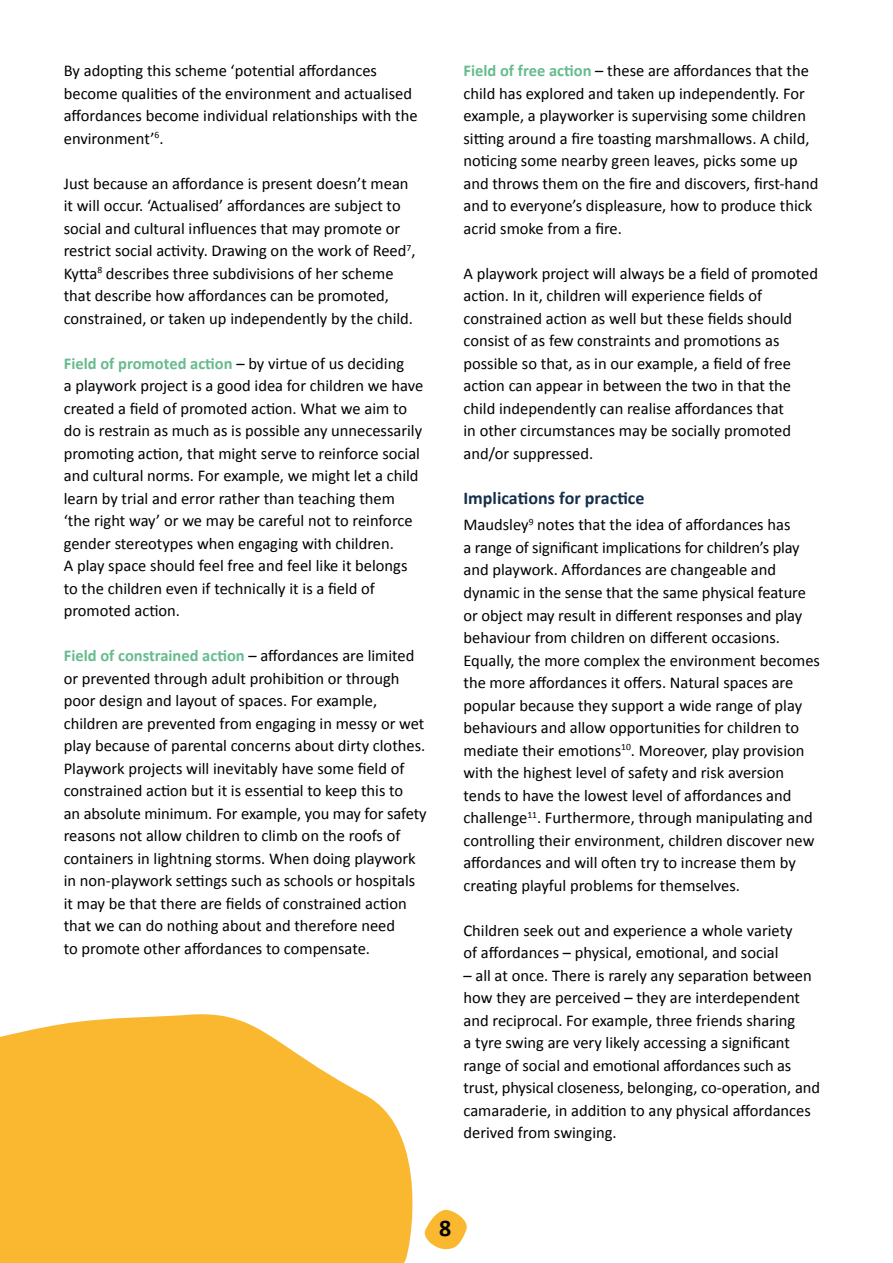
<style>
.page{position:relative;width:893px;height:1263px;background:#fff}
.page>*{position:absolute;margin:0;border:0;box-sizing:border-box;transform-origin:0 0}
.t1{font:700 24px "Calibri";color:#000}
.t2{font:700 18px "Calibri";color:#152f4c}
.t3{font:16.5px/22.5px "Calibri";color:#000}
.s1{font-weight:700;color:#67bb8d}
</style>
<div class="page">
<svg style="left:431px;top:1209px;width:36px;height:40px"></svg>
<svg style="left:0;top:1014px;width:431px;height:249px;fill:#fab830"></svg>
<p class="t3" style="left:64px;top:59px;width:355px">By adopting this scheme ‘potential affordances become qualities of the environment and actualised affordances become individual relationships with the environment’<sup>6</sup>.</p>
<p class="t3" style="left:64px;top:171px;width:353px">Just because an affordance is present doesn’t mean it will occur. ‘Actualised’ affordances are subject to social and cultural influences that may promote or restrict social activity. Drawing on the work of Reed<sup>7</sup>, Kytta<sup>8</sup> describes three subdivisions of her scheme that describe how affordances can be promoted, constrained, or taken up independently by the child.</p>
<p class="t3" style="left:64px;top:351px;width:361px"><span class="s1">Field of promoted action</span> – by virtue of us deciding<br>a playwork project is a good idea for children we have created a field of promoted action. What we aim to do is restrain as much as is possible any unnecessarily promoting action, that might serve to reinforce social and cultural norms. For example, we might let a child learn by trial and error rather than teaching them ‘the right way’ or we may be careful not to reinforce gender stereotypes when engaging with children.<br>A play space should feel free and feel like it belongs to the children even if technically it is a field of promoted action.</p>
<p class="t3" style="left:64px;top:644px;width:364px"><span class="s1">Field of constrained action</span> – affordances are limited or prevented through adult prohibition or through poor design and layout of spaces. For example, children are prevented from engaging in messy or wet play because of parental concerns about dirty clothes.<br>Playwork projects will inevitably have some field of constrained action but it is essential to keep this to<br>an absolute minimum. For example, you may for safety reasons not allow children to climb on the roofs of containers in lightning storms. When doing playwork in non-playwork settings such as schools or hospitals it may be that there are fields of constrained action that we can do nothing about and therefore need<br>to promote other affordances to compensate.</p>
<p class="t3" style="left:463px;top:59px;width:356px"><span class="s1">Field of free action</span> – these are affordances that the child has explored and taken up independently. For example, a playworker is supervising some children sitting around a fire toasting marshmallows. A child, noticing some nearby green leaves, picks some up and throws them on the fire and discovers, first-hand and to everyone’s displeasure, how to produce thick acrid smoke from a fire.</p>
<p class="t3" style="left:463px;top:262px;width:356px">A playwork project will always be a field of promoted action. In it, children will experience fields of constrained action as well but these fields should consist of as few constraints and promotions as possible so that, as in our example, a field of free action can appear in between the two in that the child independently can realise affordances that<br>in other circumstances may be socially promoted and/or suppressed.</p>
<p class="t2" style="left:463px;top:485px;width:182px">Implications for practice</p>
<p class="t3" style="left:463px;top:513px;width:358px">Maudsley<sup>9</sup> notes that the idea of affordances has<br>a range of significant implications for children’s play and playwork. Affordances are changeable and dynamic in the sense that the same physical feature or object may result in different responses and play behaviour from children on different occasions.<br>Equally, the more complex the environment becomes the more affordances it offers. Natural spaces are popular because they support a wide range of play behaviours and allow opportunities for children to mediate their emotions<sup>10</sup>. Moreover, play provision with the highest level of safety and risk aversion tends to have the lowest level of affordances and challenge<sup>11</sup>. Furthermore, through manipulating and controlling their environment, children discover new affordances and will often try to increase them by creating playful problems for themselves.</p>
<p class="t3" style="left:463px;top:918px;width:331px">Children seek out and experience a whole variety of affordances – physical, emotional, and social</p>
<p class="t3" style="left:463px;top:963px;width:358px">– all at once. There is rarely any separation between how they are perceived – they are interdependent and reciprocal. For example, three friends sharing<br>a tyre swing are very likely accessing a significant range of social and emotional affordances such as trust, physical closeness, belonging, co-operation, and camaraderie, in addition to any physical affordances derived from swinging.</p>
<h1 class="t1" style="left:439px;top:1211px;width:14px">8</h1>
</div>
